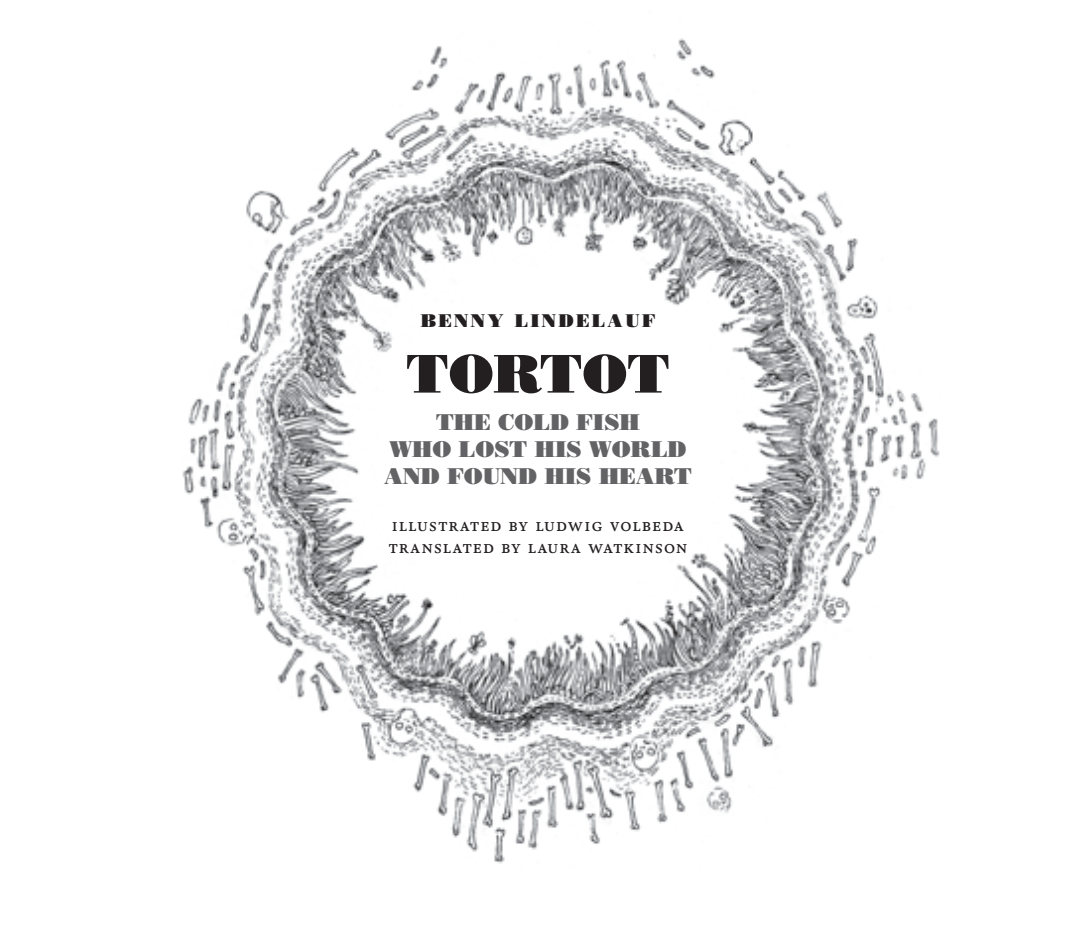
<style>
.page{position:relative;width:1092px;height:928px;background:#fff}
.page>*{position:absolute;margin:0;border:0;box-sizing:border-box;transform-origin:0 0}
.t1{font:54.25px "Bodoni Std Poster";color:#231f20}
.t2{font:22.75px/27.3px "Bodoni Std Poster";color:#636366;text-align:center}
.t3{font:18.38px/22.1px "Berling Nova Text Pro";letter-spacing:.075em;color:#231f20}
.t4{font:18.38px "Bodoni Std Poster";letter-spacing:.13em;color:#231f20}
</style>
<div class="page">
<img style="left:182px;top:38px;width:758px;height:826px">
<p class="t4" style="left:420px;top:310px;width:236px">BENNY LINDELAUF</p>
<h1 class="t1" style="left:406px;top:340px;width:265px">TORTOT</h1>
<p class="t2" style="left:384px;top:408px;width:309px">THE COLD FISH<br>WHO LOST HIS WORLD<br>AND FOUND HIS HEART</p>
<p class="t3" style="left:389px;top:513px;width:300px">ILLUSTRATED BY LUDWIG VOLBEDA<br>TRANSLATED BY LAURA WATKINSON</p>
</div>
